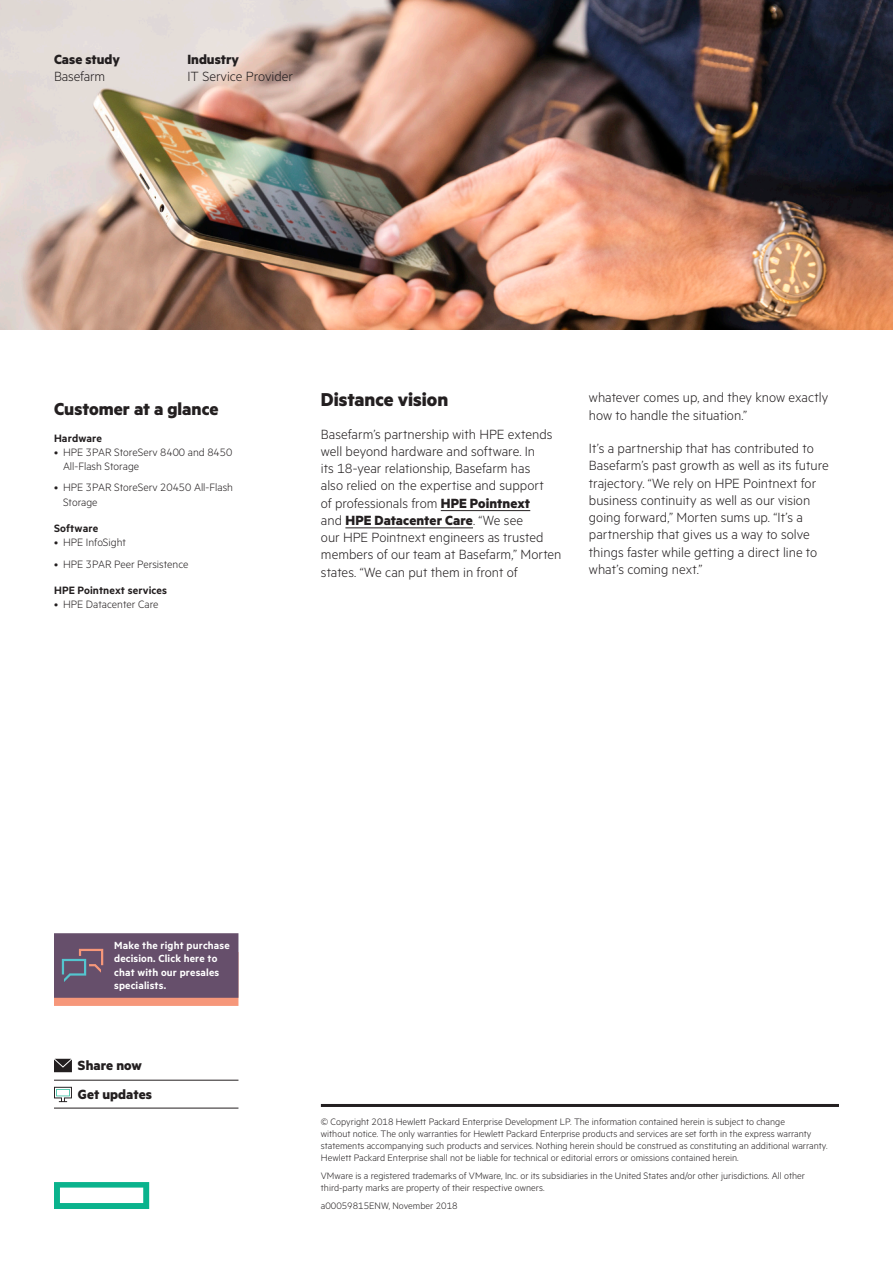
<style>
.page{position:relative;width:893px;height:1263px;background:#fff}
.page>*{position:absolute;margin:0;border:0;box-sizing:border-box;transform-origin:0 0}
.Body_subheadline_Met{font:700 21px "Metric HPE";color:#231f20}
.Sidebar_headline_Met{font:700 19.5px "Metric HPE";color:#231f20}
.Body_text_MetricHPE{font:300 15px/17.2px "Metric HPE";color:#231f20}
.Descriptor_MetricHPE{font:700 15px/17.2px "Metric HPE";color:#231f20}
.Descriptor_MetricHPE-2{font:300 15px/17.2px "Metric HPE";color:#231f20}
.Sign_up_for_updates{font:700 15px "Metric HPE";letter-spacing:.005em;color:#231f20}
.t1{font:300 12px/14.2px "Metric HPE";color:#231f20}
.Sidebar_header_Metri{font:600 12px "Metric HPE";letter-spacing:.01em;color:#231f20}
.t2{font:600 11.7px/13px "Metric HPE";letter-spacing:.015em;color:#fff}
.Copyright_without_le{font:300 10.5px/12px "Metric HPE";color:#231f20}
.s1{font-weight:300}
.s2{font-weight:700}
</style>
<div class="page">
<hr style="left:54px;top:1080px;width:184px;height:1px;background:#231f20">
<hr style="left:54px;top:1108px;width:184px;height:1px;background:#231f20">
<svg style="left:54px;top:1059px;width:18px;height:13px"></svg>
<svg style="left:54px;top:1087px;width:18px;height:15px"></svg>
<svg style="left:54px;top:933px;width:184px;height:73px;background:#77596e"></svg>
<img style="left:0;top:0;width:893px;height:330px">
<hr style="left:441px;top:510px;width:89px;height:1px;background:#231f20">
<hr style="left:345px;top:527px;width:128px;height:1px;background:#231f20">
<hr style="left:321px;top:1104px;width:518px;height:3px;background:#231f20">
<svg style="left:54px;top:1182px;width:95px;height:27px"></svg>
<p class="Descriptor_MetricHPE" style="left:54px;top:50px;width:68px">Case study<br><span class="s1">Basefarm</span></p>
<p class="Descriptor_MetricHPE-2" style="left:187px;top:50px;width:107px"><span class="s2">Industry<br></span>IT Service Provider</p>
<p class="Sidebar_headline_Met" style="left:54px;top:397px;width:166px">Customer at a glance</p>
<p class="Sidebar_header_Metri" style="left:54px;top:431px;width:49px">Hardware</p>
<p class="t1" style="left:63px;top:444px;width:171px;text-indent:-9px">• HPE 3PAR StoreServ 8400 and 8450<br>All-Flash Storage</p>
<p class="t1" style="left:63px;top:480px;width:172px;text-indent:-9px">• HPE 3PAR StoreServ 20450 All-Flash<br>Storage</p>
<p class="Sidebar_header_Metri" style="left:54px;top:521px;width:46px">Software</p>
<p class="t1" style="left:54px;top:535px;width:74px">• HPE InfoSight</p>
<p class="t1" style="left:54px;top:556px;width:136px">• HPE 3PAR Peer Persistence</p>
<p class="Sidebar_header_Metri" style="left:54px;top:583px;width:115px">HPE Pointnext services</p>
<p class="t1" style="left:54px;top:597px;width:106px">• HPE Datacenter Care</p>
<p class="Body_subheadline_Met" style="left:321px;top:387px;width:129px">Distance vision</p>
<p class="Body_text_MetricHPE" style="left:321px;top:425px;width:242px">Basefarm’s partnership with HPE extends well beyond hardware and software. In<br>its 18-year relationship, Basefarm has<br>also relied on the expertise and support<br>of professionals from <span class="s2">HPE Pointnext<br></span>and <span class="s2">HPE Datacenter Care</span>. “We see<br>our HPE Pointnext engineers as trusted members of our team at Basefarm,” Morten states. “We can put them in front of</p>
<p class="Body_text_MetricHPE" style="left:589px;top:388px;width:241px">whatever comes up, and they know exactly how to handle the situation.”</p>
<p class="Body_text_MetricHPE" style="left:589px;top:439px;width:241px">It’s a partnership that has contributed to Basefarm’s past growth as well as its future trajectory. “We rely on HPE Pointnext for business continuity as well as our vision going forward,” Morten sums up. “It’s a partnership that gives us a way to solve things faster while getting a direct line to what’s coming next.”</p>
<p class="t2" style="left:114px;top:939px;width:117px">Make the right purchase decision. Click here to chat with our presales specialists.</p>
<p class="Sign_up_for_updates" style="left:78px;top:1056px;width:66px">Share now</p>
<p class="Descriptor_MetricHPE" style="left:78px;top:1085px;width:76px">Get updates</p>
<p class="Copyright_without_le" style="left:321px;top:1115px;width:508px">© Copyright 2018 Hewlett Packard Enterprise Development LP. The information contained herein is subject to change<br>without notice. The only warranties for Hewlett Packard Enterprise products and services are set forth in the express warranty statements accompanying such products and services. Nothing herein should be construed as constituting an additional warranty.<br>Hewlett Packard Enterprise shall not be liable for technical or editorial errors or omissions contained herein.</p>
<p class="Copyright_without_le" style="left:321px;top:1169px;width:486px">VMware is a registered trademarks of VMware, Inc. or its subsidiaries in the United States and/or other jurisdictions. All other third‑party marks are property of their respective owners.</p>
<p class="Copyright_without_le" style="left:321px;top:1199px;width:138px">a00059815ENW, November 2018</p>
</div>
